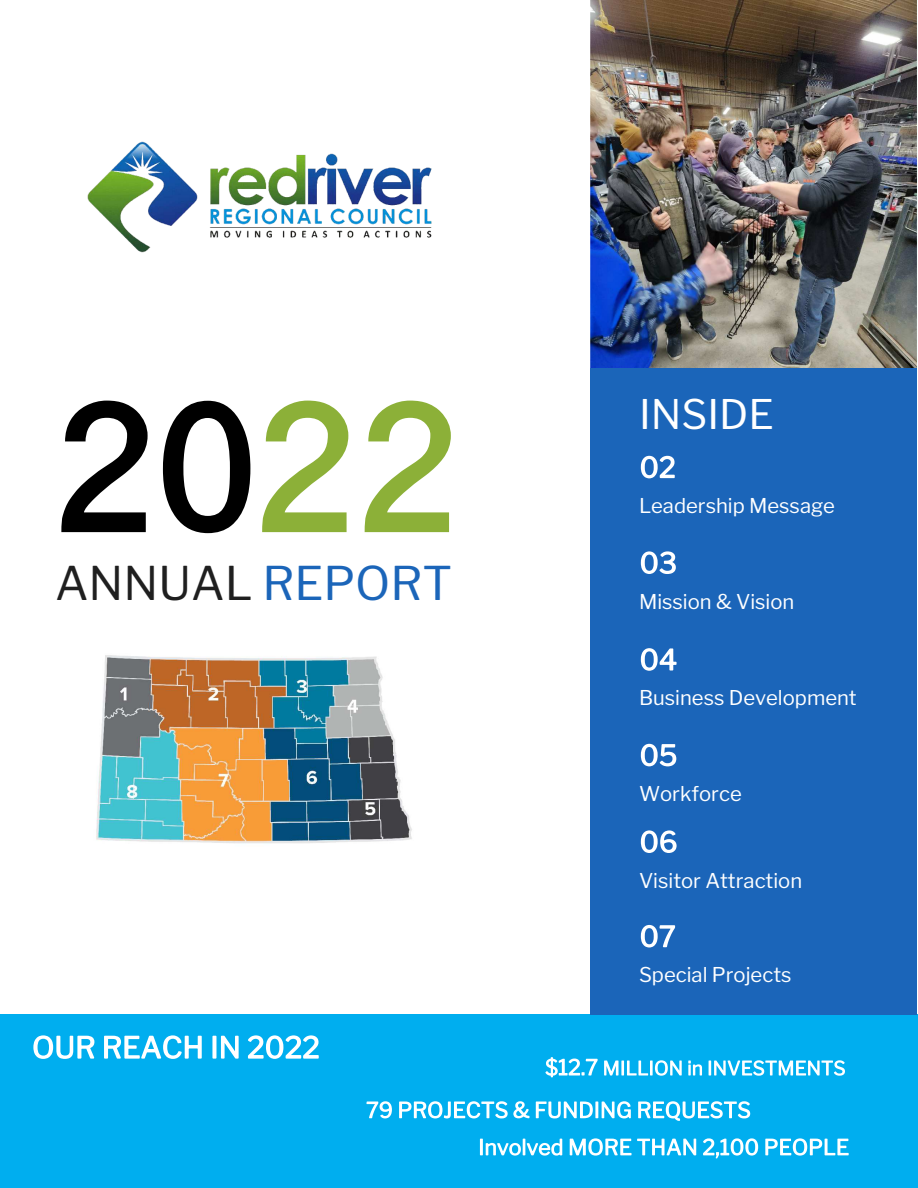
<style>
.page{position:relative;width:918px;height:1188px;background:#fff}
.page>*{position:absolute;margin:0;border:0;box-sizing:border-box;transform-origin:0 0}
.t1{font:700 175.5px "News Cycle";color:#000}
.t2{font:100 46.2px "Libre Franklin";color:#1f1f1f}
.t3{font:100 40.5px "Libre Franklin";color:#fff}
.t4{font:100 20.25px "Libre Franklin";color:#fff}
.s1{color:#8cb038}
.s2{color:#1b65b9}
</style>
<div class="page">
<img style="left:87px;top:141px;width:345px;height:112px">
<div style="left:0;top:1015px;width:918px;height:173px;background:#00aeef"></div>
<img style="left:591px;top:0;width:326px;height:368px">
<div style="left:591px;top:368px;width:326px;height:647px;background:#1b65b9"></div>
<svg style="left:641px;top:456px;width:34px;height:22px"></svg>
<svg style="left:641px;top:551px;width:35px;height:23px"></svg>
<svg style="left:641px;top:648px;width:36px;height:23px"></svg>
<svg style="left:641px;top:744px;width:35px;height:22px"></svg>
<svg style="left:33px;top:1035px;width:286px;height:24px"></svg>
<svg style="left:545px;top:1057px;width:53px;height:20px"></svg>
<svg style="left:604px;top:1060px;width:241px;height:16px"></svg>
<svg style="left:366px;top:1101px;width:384px;height:20px"></svg>
<svg style="left:480px;top:1138px;width:369px;height:20px"></svg>
<svg style="left:641px;top:830px;width:36px;height:23px"></svg>
<svg style="left:641px;top:925px;width:34px;height:23px"></svg>
<img style="left:96px;top:655px;width:316px;height:189px">
<h1 class="t1" style="left:55px;top:312px;width:407px">20<span class="s1">22</span></h1>
<h2 class="t2" style="left:55px;top:547px;width:399px">ANNUAL <span class="s2">REPORT</span></h2>
<h3 class="t3" style="left:639px;top:382px;width:136px">INSIDE</h3>
<p class="t4" style="left:639px;top:490px;width:198px">Leadership Message</p>
<p class="t4" style="left:639px;top:585px;width:157px">Mission &amp; Vision</p>
<p class="t4" style="left:639px;top:682px;width:219px">Business Development</p>
<p class="t4" style="left:639px;top:778px;width:104px">Workforce</p>
<p class="t4" style="left:639px;top:864px;width:165px">Visitor Attraction</p>
<p class="t4" style="left:639px;top:959px;width:154px">Special Projects</p>
</div>
